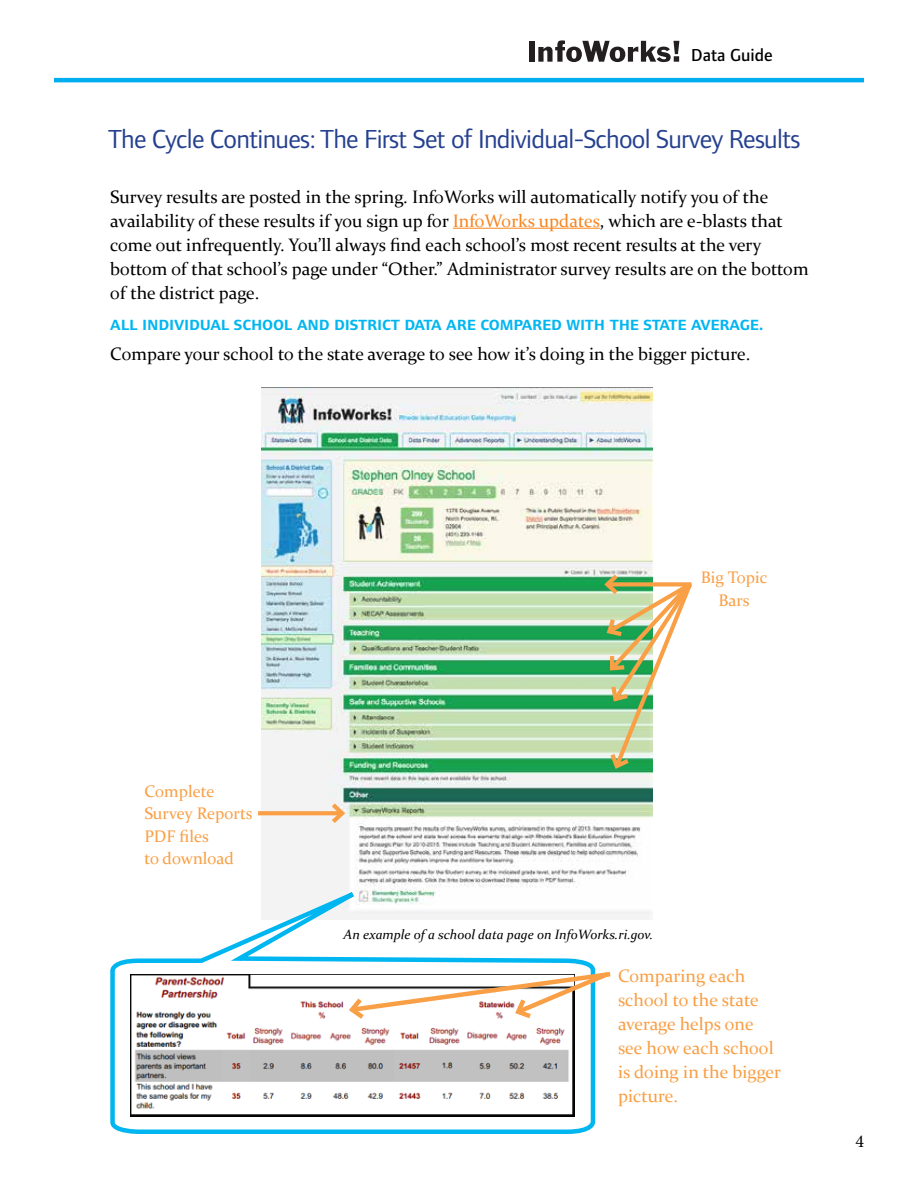
<style>
.page{position:relative;width:918px;height:1188px;background:#fff}
.page>*{position:absolute;margin:0;border:0;box-sizing:border-box;transform-origin:0 0}
.t1{font:27px "Foundry Form Sans";letter-spacing:-.025em;color:#25408f}
.t2{font:19.5px "Foundry Form Sans Demi SC";letter-spacing:-.01em;color:#00b6f1}
.t3{font:18px/24px "Constantia";color:#000}
.t4{font:18px/24px "Constantia";color:#f99f45}
.t5{font:500 18px "Foundry Form Sans";color:#000}
.t6{font:18px "Minion Pro";color:#000}
.t7{font:16.8px/22.4px "Constantia";color:#f99f45;text-align:center}
.t8{font:italic 13.5px "Constantia";color:#000}
.s1{color:#f68621}
</style>
<div class="page">
<div style="left:529px;top:41px;width:6px;height:21px;background:#231f20"></div>
<svg style="left:538px;top:40px;width:141px;height:22px"></svg>
<hr style="left:54px;top:78px;width:810px;height:4px;background:#00aeef">
<hr style="left:453px;top:228px;width:147px;height:1px;background:#f68621">
<img style="left:262px;top:387px;width:391px;height:533px">
<svg style="left:601px;top:570px;width:91px;height:202px"></svg>
<svg style="left:258px;top:811px;width:69px;height:4px"></svg>
<svg style="left:327px;top:799px;width:21px;height:28px"></svg>
<svg style="left:110px;top:854px;width:487px;height:280px"></svg>
<img style="left:131px;top:974px;width:444px;height:143px">
<svg style="left:346px;top:968px;width:265px;height:55px"></svg>
<p class="t5" style="left:691px;top:45px;width:83px">Data Guide</p>
<h1 class="t1" style="left:108px;top:123px;width:694px">The Cycle Continues: The First Set of Individual-School Survey Results</h1>
<p class="t3" style="left:110px;top:184px;width:700px">Survey results are posted in the spring. InfoWorks will automatically notify you of the availability of these results if you sign up for <span class="s1">InfoWorks updates</span>, which are e-blasts that come out infrequently. You’ll always find each school’s most recent results at the very bottom of that school’s page under “Other.” Administrator survey results are on the bottom of the district page.</p>
<p class="t2" style="left:110px;top:312px;width:655px">all individual school and district data are compared with the state average.</p>
<p class="t3" style="left:110px;top:341px;width:642px">Compare your school to the state average to see how it’s doing in the bigger picture.</p>
<p class="t7" style="left:144px;top:779px;width:110px;text-align:left">Complete<br>Survey Reports<br>PDF files<br>to download</p>
<p class="t7" style="left:701px;top:566px;width:68px">Big Topic<br>Bars</p>
<p class="t8" style="left:344px;top:925px;width:311px">An example of a school data page on InfoWorks.ri.gov.</p>
<p class="t4" style="left:618px;top:963px;width:164px">Comparing each school to the state average helps one see how each school is doing in the bigger picture.</p>
<p class="t6" style="left:855px;top:1129px;width:10px">4</p>
</div>
